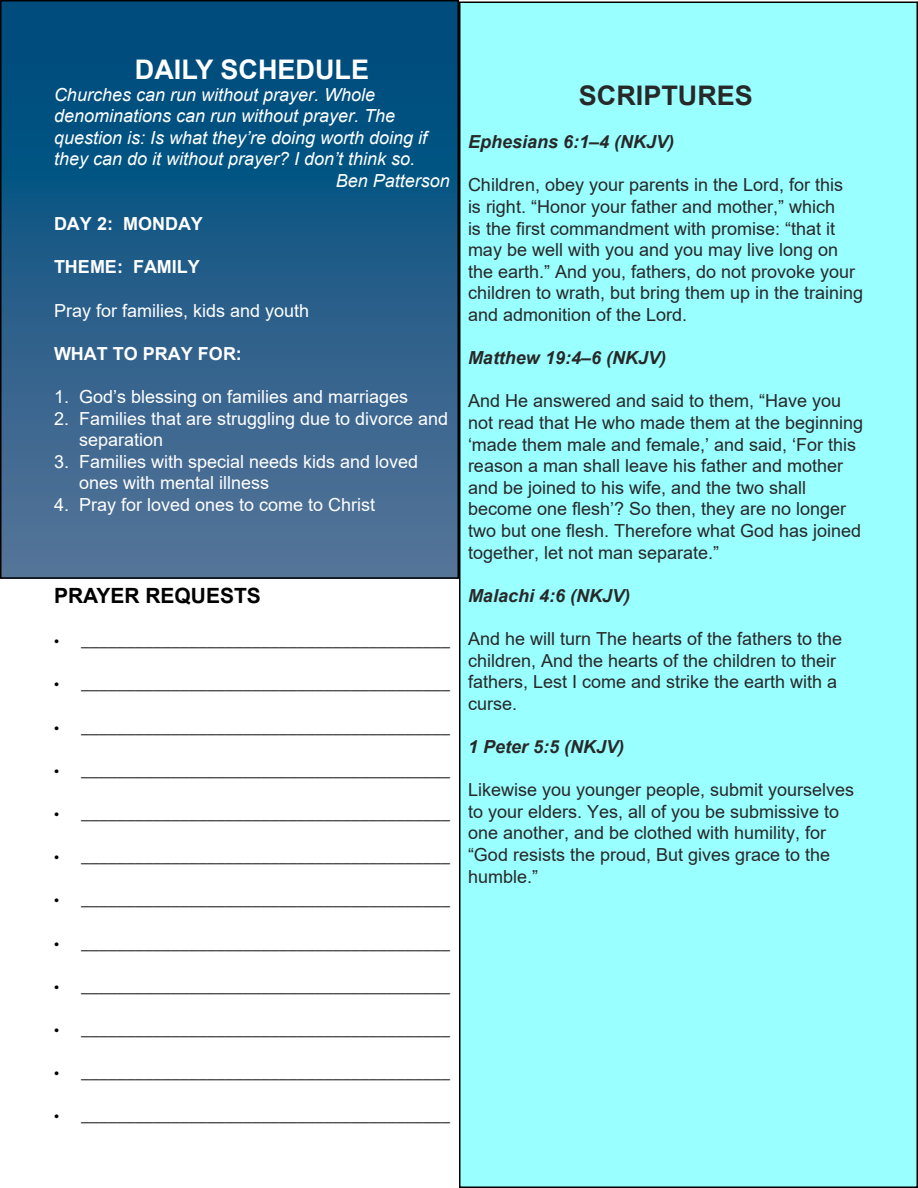
<style>
.page{position:relative;width:918px;height:1188px;background:#fff}
.page>*{position:absolute;margin:0;border:0;box-sizing:border-box;transform-origin:0 0}
.t1{font:700 27px "Arial";color:#fff}
.t2{font:700 27px "Arial";color:#292829}
.t3{font:700 21px "Arial";color:#000}
.t4{font:18px/21.6px "Arial";color:#292829}
.t5{font:18px "Myriad Pro";color:#000}
.t6{font:18px/21.6px "Arial";color:#fff}
.t7{font:italic 18px "Arial";color:#fff}
.t8{font:italic 700 18px "Arial";color:#292829}
.t9{font:700 18px "Arial";color:#fff}
</style>
<div class="page">
<div style="left:460px;top:2px;width:457px;height:1185px;background:#9ff"></div>
<div style="left:1px;top:1px;width:457px;height:577px;background:linear-gradient(to bottom,#00497a,#577498)"></div>
<div style="left:0;top:0;width:459px;height:579px;border:2px solid #000"></div>
<h1 class="t1" style="left:135px;top:51px;width:236px">DAILY SCHEDULE</h1>
<p class="t7" style="left:54px;top:83px;width:323px">Churches can run without prayer. Whole</p>
<p class="t7" style="left:54px;top:104px;width:343px">denominations can run without prayer. The</p>
<p class="t7" style="left:54px;top:126px;width:375px">question is: Is what they’re doing worth doing if</p>
<p class="t7" style="left:54px;top:147px;width:363px">they can do it without prayer? I don’t think so.</p>
<p class="t7" style="left:336px;top:169px;width:116px">Ben Patterson</p>
<p class="t9" style="left:54px;top:211px;width:151px">DAY 2: MONDAY</p>
<p class="t9" style="left:54px;top:254px;width:147px">THEME: FAMILY</p>
<p class="t6" style="left:54px;top:299px;width:257px">Pray for families, kids and youth</p>
<p class="t9" style="left:54px;top:341px;width:189px">WHAT TO PRAY FOR:</p>
<p class="t6" style="left:54px;top:386px;width:356px">1. God’s blessing on families and marriages</p>
<p class="t6" style="left:79px;top:407px;width:371px;text-indent:-25px">2. Families that are struggling due to divorce and separation</p>
<p class="t6" style="left:79px;top:451px;width:341px;text-indent:-25px">3. Families with special needs kids and loved ones with mental illness</p>
<p class="t6" style="left:54px;top:494px;width:323px">4. Pray for loved ones to come to Christ</p>
<p class="t3" style="left:54px;top:581px;width:208px">PRAYER REQUESTS</p>
<p class="t5" style="left:54px;top:629px;width:397px">• _________________________________________</p>
<p class="t5" style="left:54px;top:672px;width:397px">• _________________________________________</p>
<p class="t5" style="left:54px;top:715px;width:397px">• _________________________________________</p>
<p class="t5" style="left:54px;top:759px;width:397px">• _________________________________________</p>
<p class="t5" style="left:54px;top:802px;width:397px">• _________________________________________</p>
<p class="t5" style="left:54px;top:845px;width:397px">• _________________________________________</p>
<p class="t5" style="left:54px;top:888px;width:397px">• _________________________________________</p>
<p class="t5" style="left:54px;top:931px;width:397px">• _________________________________________</p>
<p class="t5" style="left:54px;top:975px;width:397px">• _________________________________________</p>
<p class="t5" style="left:54px;top:1018px;width:397px">• _________________________________________</p>
<p class="t5" style="left:54px;top:1061px;width:397px">• _________________________________________</p>
<p class="t5" style="left:54px;top:1104px;width:397px">• _________________________________________</p>
<h1 class="t2" style="left:579px;top:76px;width:176px">SCRIPTURES</h1>
<p class="t8" style="left:468px;top:130px;width:208px">Ephesians 6:1–4 (NKJV)</p>
<p class="t4" style="left:468px;top:174px;width:397px">Children, obey your parents in the Lord, for this<br>is right. “Honor your father and mother,” which<br>is the first commandment with promise: “that it may be well with you and you may live long on the earth.” And you, fathers, do not provoke your children to wrath, but bring them up in the training and admonition of the Lord.</p>
<p class="t8" style="left:468px;top:346px;width:200px">Matthew 19:4–6 (NKJV)</p>
<p class="t4" style="left:468px;top:390px;width:397px">And He answered and said to them, “Have you not read that He who made them at the beginning ‘made them male and female,’ and said, ‘For this reason a man shall leave his father and mother and be joined to his wife, and the two shall become one flesh’? So then, they are no longer two but one flesh. Therefore what God has joined together, let not man separate.”</p>
<p class="t8" style="left:468px;top:583px;width:164px">Malachi 4:6 (NKJV)</p>
<p class="t4" style="left:468px;top:628px;width:376px">And he will turn The hearts of the fathers to the children, And the hearts of the children to their fathers, Lest I come and strike the earth with a curse.</p>
<p class="t8" style="left:468px;top:735px;width:158px">1 Peter 5:5 (NKJV)</p>
<p class="t4" style="left:468px;top:779px;width:388px">Likewise you younger people, submit yourselves to your elders. Yes, all of you be submissive to one another, and be clothed with humility, for “God resists the proud, But gives grace to the humble.”</p>
</div>
